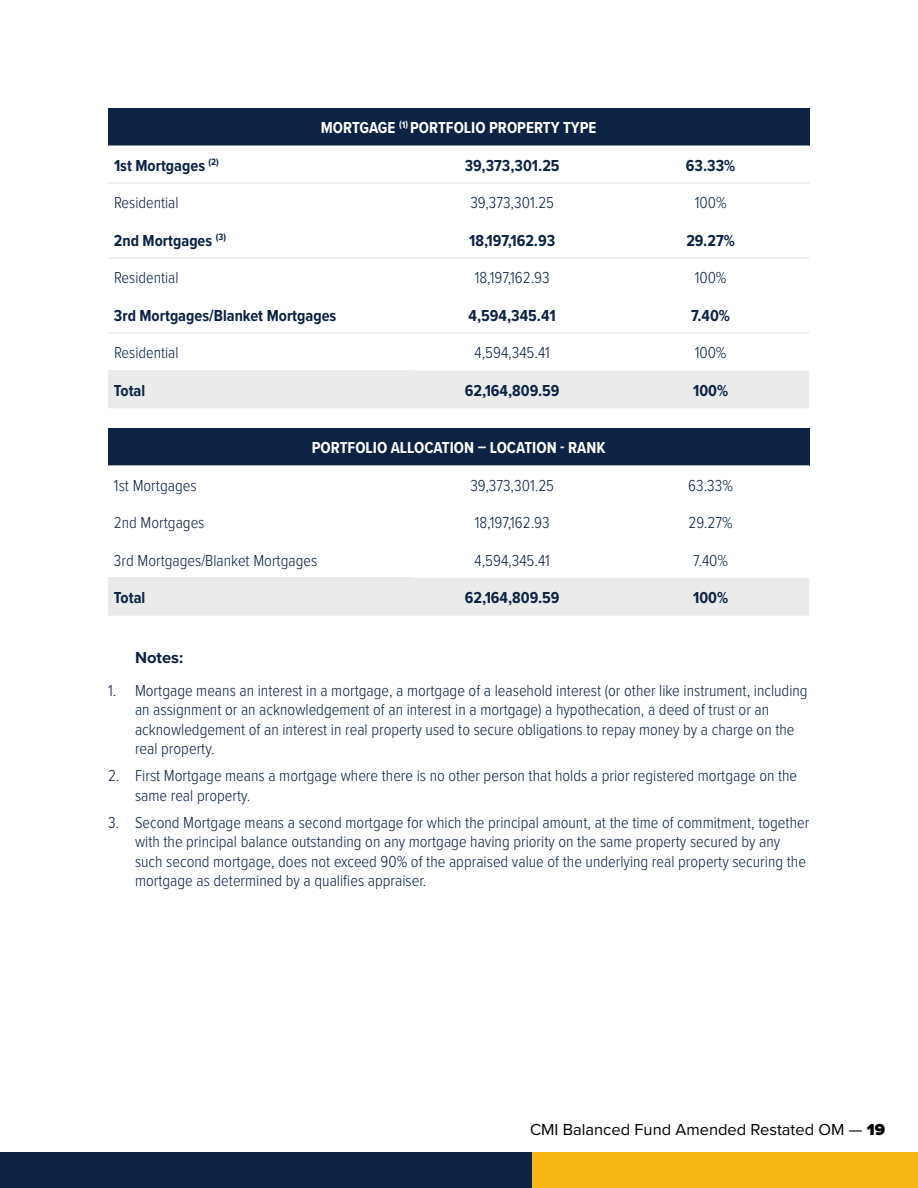
<style>
.page{position:relative;width:918px;height:1188px;background:#fff}
.page>*{position:absolute;margin:0;border:0;box-sizing:border-box;transform-origin:0 0}
.t1{font:300 16.5px/19.5px "Proxima Nova Cond";color:#0c2344}
.t2{font:700 16.5px "Proxima Nova Cond";color:#0c2344}
.t3{font:700 16.5px "Proxima Nova Cond";color:#fff}
.t4{font:16.5px "Proxima Nova";color:#000}
.t5{font:700 16.5px "Proxima Nova";color:#0c2344}
.s1{font-weight:900}
</style>
<div class="page">
<div style="left:0;top:1152px;width:540px;height:36px;background:#0c2344"></div>
<div style="left:532px;top:1152px;width:386px;height:36px;background:#fab818"></div>
<div style="left:108px;top:108px;width:701px;height:38px;background:#0c2344"></div>
<div style="left:108px;top:370px;width:304px;height:38px;background:#ebebeb"></div>
<div style="left:412px;top:370px;width:397px;height:37px;background:#ebebeb"></div>
<hr style="left:108px;top:182px;width:304px;height:2px;background:#ebebeb">
<hr style="left:412px;top:182px;width:200px;height:2px;background:#ebebeb">
<hr style="left:612px;top:182px;width:197px;height:2px;background:#ebebeb">
<hr style="left:108px;top:257px;width:304px;height:2px;background:#ebebeb">
<hr style="left:412px;top:257px;width:200px;height:2px;background:#ebebeb">
<hr style="left:612px;top:257px;width:197px;height:2px;background:#ebebeb">
<hr style="left:108px;top:332px;width:304px;height:2px;background:#ebebeb">
<hr style="left:412px;top:332px;width:200px;height:2px;background:#ebebeb">
<hr style="left:612px;top:332px;width:197px;height:2px;background:#ebebeb">
<hr style="left:412px;top:407px;width:200px;height:1px;background:#ebebeb">
<hr style="left:612px;top:407px;width:197px;height:1px;background:#ebebeb">
<div style="left:108px;top:428px;width:701px;height:37px;background:#0c2344"></div>
<svg style="left:108px;top:465px;width:701px;height:113px"></svg>
<div style="left:108px;top:578px;width:304px;height:37px;background:#ebebeb"></div>
<div style="left:412px;top:578px;width:397px;height:36px;background:#ebebeb"></div>
<hr style="left:108px;top:614px;width:304px;height:2px;background:#ebebeb">
<hr style="left:412px;top:614px;width:200px;height:2px;background:#ebebeb">
<hr style="left:612px;top:614px;width:197px;height:2px;background:#ebebeb">
<p class="t3" style="left:321px;top:116px;width:277px">MORTGAGE <sup>(1)</sup> PORTFOLIO PROPERTY TYPE</p>
<p class="t2" style="left:114px;top:153px;width:106px">1st Mortgages <sup>(2)</sup></p>
<p class="t2" style="left:465px;top:153px;width:96px">39,373,301.25</p>
<p class="t2" style="left:686px;top:153px;width:51px">63.33%</p>
<p class="t1" style="left:114px;top:192px;width:66px">Residential</p>
<p class="t1" style="left:470px;top:192px;width:85px">39,373,301.25</p>
<p class="t1" style="left:695px;top:192px;width:33px">100%</p>
<p class="t2" style="left:114px;top:228px;width:114px">2nd Mortgages <sup>(3)</sup></p>
<p class="t2" style="left:469px;top:228px;width:88px">18,197,162.93</p>
<p class="t2" style="left:686px;top:228px;width:50px">29.27%</p>
<p class="t1" style="left:114px;top:267px;width:66px">Residential</p>
<p class="t1" style="left:475px;top:267px;width:76px">18,197,162.93</p>
<p class="t1" style="left:695px;top:267px;width:33px">100%</p>
<p class="t2" style="left:114px;top:303px;width:224px">3rd Mortgages/Blanket Mortgages</p>
<p class="t2" style="left:469px;top:303px;width:89px">4,594,345.41</p>
<p class="t2" style="left:691px;top:303px;width:40px">7.40%</p>
<p class="t1" style="left:114px;top:342px;width:66px">Residential</p>
<p class="t1" style="left:474px;top:342px;width:77px">4,594,345.41</p>
<p class="t1" style="left:695px;top:342px;width:33px">100%</p>
<p class="t2" style="left:114px;top:378px;width:33px">Total</p>
<p class="t2" style="left:465px;top:378px;width:96px">62,164,809.59</p>
<p class="t2" style="left:693px;top:378px;width:37px">100%</p>
<p class="t3" style="left:312px;top:435px;width:295px">PORTFOLIO ALLOCATION – LOCATION - RANK</p>
<p class="t1" style="left:114px;top:475px;width:84px">1st Mortgages</p>
<p class="t1" style="left:470px;top:475px;width:85px">39,373,301.25</p>
<p class="t1" style="left:688px;top:475px;width:46px">63.33%</p>
<p class="t1" style="left:114px;top:512px;width:92px">2nd Mortgages</p>
<p class="t1" style="left:475px;top:512px;width:76px">18,197,162.93</p>
<p class="t1" style="left:689px;top:512px;width:45px">29.27%</p>
<p class="t1" style="left:114px;top:550px;width:205px">3rd Mortgages/Blanket Mortgages</p>
<p class="t1" style="left:474px;top:550px;width:77px">4,594,345.41</p>
<p class="t1" style="left:693px;top:550px;width:37px">7.40%</p>
<p class="t2" style="left:114px;top:585px;width:33px">Total</p>
<p class="t2" style="left:465px;top:585px;width:96px">62,164,809.59</p>
<p class="t2" style="left:693px;top:585px;width:37px">100%</p>
<p class="t5" style="left:135px;top:645px;width:50px">Notes:</p>
<p class="t1" style="left:135px;top:680px;width:674px;text-indent:-27px">1. Mortgage means an interest in a mortgage, a mortgage of a leasehold interest (or other like instrument, including an assignment or an acknowledgement of an interest in a mortgage) a hypothecation, a deed of trust or an acknowledgement of an interest in real property used to secure obligations to repay money by a charge on the real property.</p>
<p class="t1" style="left:135px;top:765px;width:664px;text-indent:-27px">2. First Mortgage means a mortgage where there is no other person that holds a prior registered mortgage on the same real property.</p>
<p class="t1" style="left:135px;top:812px;width:676px;text-indent:-27px">3. Second Mortgage means a second mortgage for which the principal amount, at the time of commitment, together with the principal balance outstanding on any mortgage having priority on the same property secured by any such second mortgage, does not exceed 90% of the appraised value of the underlying real property securing the mortgage as determined by a qualifies appraiser.</p>
<p class="t4" style="left:530px;top:1117px;width:357px">CMI Balanced Fund Amended Restated OM — <span class="s1">19</span></p>
</div>
